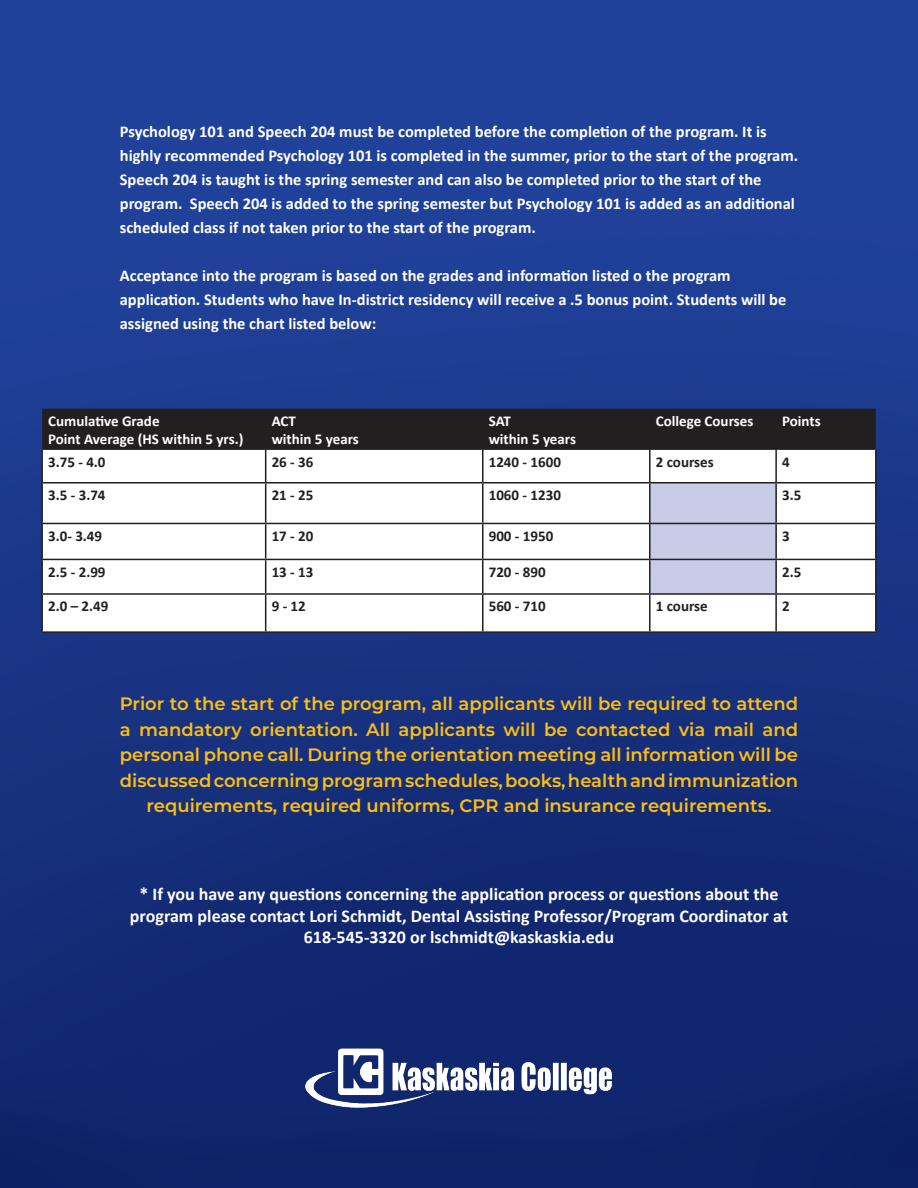
<style>
.page{position:relative;width:918px;height:1188px;background:#fff}
.page>*{position:absolute;margin:0;border:0;box-sizing:border-box;transform-origin:0 0}
.t1{font:600 18px/25.5px "Montserrat";color:#fdbe12;text-align:center}
.t2{font:700 18px/21.6px "Calibri";color:#fff;text-align:center}
.t3{font:700 16.5px/24px "Calibri";color:#fff}
.t4{font:700 15px "Calibri";color:#231f20}
.t5{font:700 15px "Calibri";color:#fff}
</style>
<div class="page">
<img style="left:0;top:0;width:918px;height:1188px">
<div style="left:42px;top:409px;width:834px;height:41px;background:#231f20"></div>
<svg style="left:43px;top:450px;width:832px;height:181px"></svg>
<div style="left:651px;top:484px;width:124px;height:109px;background:#c7cde7"></div>
<hr style="left:41px;top:450px;width:2px;height:32px;background:#231f20">
<hr style="left:265px;top:450px;width:1px;height:32px;background:#231f20">
<hr style="left:482px;top:450px;width:2px;height:32px;background:#231f20">
<hr style="left:649px;top:450px;width:2px;height:32px;background:#231f20">
<hr style="left:775px;top:450px;width:2px;height:32px;background:#231f20">
<hr style="left:875px;top:450px;width:2px;height:32px;background:#231f20">
<hr style="left:41px;top:482px;width:225px;height:2px;background:#231f20">
<hr style="left:41px;top:484px;width:2px;height:39px;background:#231f20">
<hr style="left:266px;top:482px;width:217px;height:2px;background:#231f20">
<hr style="left:265px;top:484px;width:1px;height:39px;background:#231f20">
<hr style="left:483px;top:482px;width:167px;height:2px;background:#231f20">
<hr style="left:482px;top:484px;width:2px;height:39px;background:#231f20">
<hr style="left:650px;top:482px;width:126px;height:2px;background:#231f20">
<hr style="left:649px;top:484px;width:2px;height:39px;background:#231f20">
<hr style="left:776px;top:482px;width:101px;height:2px;background:#231f20">
<hr style="left:775px;top:484px;width:2px;height:39px;background:#231f20">
<hr style="left:875px;top:484px;width:2px;height:39px;background:#231f20">
<hr style="left:41px;top:523px;width:225px;height:1px;background:#231f20">
<hr style="left:41px;top:524px;width:2px;height:35px;background:#231f20">
<hr style="left:266px;top:523px;width:217px;height:1px;background:#231f20">
<hr style="left:265px;top:524px;width:1px;height:35px;background:#231f20">
<hr style="left:483px;top:523px;width:167px;height:1px;background:#231f20">
<hr style="left:482px;top:524px;width:2px;height:35px;background:#231f20">
<hr style="left:650px;top:523px;width:126px;height:1px;background:#231f20">
<hr style="left:649px;top:524px;width:2px;height:35px;background:#231f20">
<hr style="left:776px;top:523px;width:101px;height:1px;background:#231f20">
<hr style="left:775px;top:524px;width:2px;height:35px;background:#231f20">
<hr style="left:875px;top:524px;width:2px;height:35px;background:#231f20">
<hr style="left:41px;top:559px;width:225px;height:1px;background:#231f20">
<hr style="left:41px;top:560px;width:2px;height:33px;background:#231f20">
<hr style="left:266px;top:559px;width:217px;height:1px;background:#231f20">
<hr style="left:265px;top:560px;width:1px;height:33px;background:#231f20">
<hr style="left:483px;top:559px;width:167px;height:1px;background:#231f20">
<hr style="left:482px;top:560px;width:2px;height:33px;background:#231f20">
<hr style="left:650px;top:559px;width:126px;height:1px;background:#231f20">
<hr style="left:649px;top:560px;width:2px;height:33px;background:#231f20">
<hr style="left:776px;top:559px;width:101px;height:1px;background:#231f20">
<hr style="left:775px;top:560px;width:2px;height:33px;background:#231f20">
<hr style="left:875px;top:560px;width:2px;height:33px;background:#231f20">
<hr style="left:41px;top:593px;width:225px;height:2px;background:#231f20">
<hr style="left:41px;top:595px;width:2px;height:36px;background:#231f20">
<hr style="left:266px;top:593px;width:217px;height:2px;background:#231f20">
<hr style="left:265px;top:595px;width:1px;height:36px;background:#231f20">
<hr style="left:483px;top:593px;width:167px;height:2px;background:#231f20">
<hr style="left:482px;top:595px;width:2px;height:36px;background:#231f20">
<hr style="left:650px;top:593px;width:126px;height:2px;background:#231f20">
<hr style="left:649px;top:595px;width:2px;height:36px;background:#231f20">
<hr style="left:776px;top:593px;width:101px;height:2px;background:#231f20">
<hr style="left:775px;top:595px;width:2px;height:36px;background:#231f20">
<hr style="left:875px;top:595px;width:2px;height:36px;background:#231f20">
<hr style="left:41px;top:631px;width:225px;height:2px;background:#231f20">
<hr style="left:266px;top:631px;width:217px;height:2px;background:#231f20">
<hr style="left:483px;top:631px;width:167px;height:2px;background:#231f20">
<hr style="left:650px;top:631px;width:126px;height:2px;background:#231f20">
<hr style="left:776px;top:631px;width:101px;height:2px;background:#231f20">
<img style="left:305px;top:1048px;width:308px;height:60px">
<p class="t3" style="left:120px;top:119px;width:680px">Psychology 101 and Speech 204 must be completed before the completion of the program. It is highly recommended Psychology 101 is completed in the summer, prior to the start of the program.<br>Speech 204 is taught is the spring semester and can also be completed prior to the start of the program. Speech 204 is added to the spring semester but Psychology 101 is added as an additional scheduled class if not taken prior to the start of the program.</p>
<p class="t3" style="left:120px;top:263px;width:668px">Acceptance into the program is based on the grades and information listed o the program application. Students who have In-district residency will receive a .5 bonus point. Students will be assigned using the chart listed below:</p>
<p class="t5" style="left:48px;top:410px;width:113px">Cumulative Grade</p>
<p class="t5" style="left:48px;top:428px;width:197px">Point Average (HS within 5 yrs.)</p>
<p class="t5" style="left:272px;top:410px;width:26px">ACT</p>
<p class="t5" style="left:272px;top:428px;width:89px">within 5 years</p>
<p class="t5" style="left:489px;top:410px;width:24px">SAT</p>
<p class="t5" style="left:489px;top:428px;width:89px">within 5 years</p>
<p class="t5" style="left:656px;top:410px;width:99px">College Courses</p>
<p class="t5" style="left:782px;top:410px;width:40px">Points</p>
<p class="t4" style="left:48px;top:452px;width:59px">3.75 - 4.0</p>
<p class="t4" style="left:272px;top:452px;width:43px">26 - 36</p>
<p class="t4" style="left:489px;top:452px;width:74px">1240 - 1600</p>
<p class="t4" style="left:656px;top:452px;width:59px">2 courses</p>
<p class="t4" style="left:782px;top:452px;width:9px">4</p>
<p class="t4" style="left:48px;top:484px;width:59px">3.5 - 3.74</p>
<p class="t4" style="left:272px;top:484px;width:43px">21 - 25</p>
<p class="t4" style="left:489px;top:484px;width:74px">1060 - 1230</p>
<p class="t4" style="left:782px;top:484px;width:21px">3.5</p>
<p class="t4" style="left:48px;top:525px;width:56px">3.0- 3.49</p>
<p class="t4" style="left:272px;top:525px;width:43px">17 - 20</p>
<p class="t4" style="left:489px;top:525px;width:66px">900 - 1950</p>
<p class="t4" style="left:782px;top:525px;width:9px">3</p>
<p class="t4" style="left:48px;top:561px;width:59px">2.5 - 2.99</p>
<p class="t4" style="left:272px;top:561px;width:43px">13 - 13</p>
<p class="t4" style="left:489px;top:561px;width:58px">720 - 890</p>
<p class="t4" style="left:782px;top:561px;width:21px">2.5</p>
<p class="t4" style="left:48px;top:596px;width:62px">2.0 – 2.49</p>
<p class="t4" style="left:272px;top:596px;width:36px">9 - 12</p>
<p class="t4" style="left:489px;top:596px;width:58px">560 - 710</p>
<p class="t4" style="left:656px;top:596px;width:53px">1 course</p>
<p class="t4" style="left:782px;top:596px;width:9px">2</p>
<p class="t1" style="left:120px;top:690px;width:680px">Prior to the start of the program, all applicants will be required to attend a mandatory orientation. All applicants will be contacted via mail and personal phone call. During the orientation meeting all information will be discussed concerning program schedules, books, health and immunization requirements, required uniforms, CPR and insurance requirements.</p>
<p class="t2" style="left:130px;top:883px;width:660px">* If you have any questions concerning the application process or questions about the program please contact Lori Schmidt, Dental Assisting Professor/Program Coordinator at<br>618-545-3320 or lschmidt@kaskaskia.edu</p>
</div>
